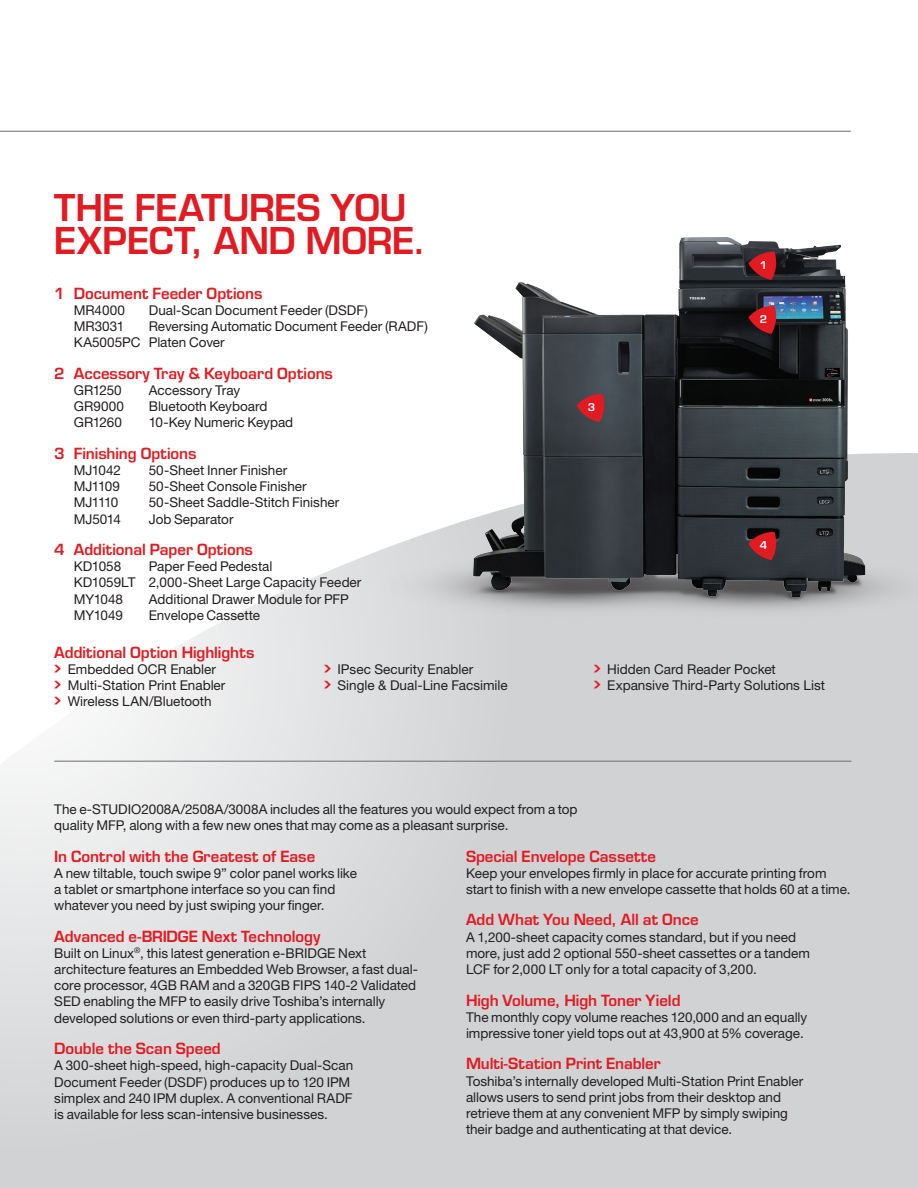
<style>
.page{position:relative;width:918px;height:1188px;background:#fff}
.page>*{position:absolute;margin:0;border:0;box-sizing:border-box;transform-origin:0 0}
.Section_title_gradie{font:600 36px/32.4px "Eurostile LT Std";letter-spacing:-.01em;color:#e21a21}
.Sub_heading_level_1{font:600 15px "Eurostile LT Std";color:#e21a21}
.Main_text_BLACK{font:13.5px/16.2px "Helvetica Neue LT Std";color:#231f20}
.t1{font:600 10.5px "Eurostile LT Std";color:#fff}
.s1{font-family:"Chevron";font-size:19.5px;color:#e21a21}
</style>
<div class="page">
<div style="left:0;top:622px;width:918px;height:566px;background:#d1d2d4"></div>
<svg style="left:0;top:558px;width:515px;height:597px"></svg>
<hr style="left:0;top:131px;width:851px;height:1px;background:#6c6d70">
<img style="left:359px;top:238px;width:559px;height:384px">
<svg style="left:748px;top:252px;width:30px;height:28px"></svg>
<svg style="left:748px;top:306px;width:30px;height:28px"></svg>
<svg style="left:748px;top:532px;width:30px;height:28px"></svg>
<svg style="left:577px;top:394px;width:29px;height:28px"></svg>
<hr style="left:54px;top:761px;width:797px;height:1px;background:#6c6d70">
<p class="Section_title_gradie" style="left:54px;top:192px;width:373px">THE FEATURES YOU<br>EXPECT, AND MORE.</p>
<p class="Sub_heading_level_1" style="left:54px;top:284px;width:210px">1 Document Feeder Options</p>
<p class="Main_text_BLACK" style="left:74px;top:302px;width:53px">MR4000</p>
<p class="Main_text_BLACK" style="left:149px;top:302px;width:221px">Dual-Scan Document Feeder (DSDF)</p>
<p class="Main_text_BLACK" style="left:74px;top:318px;width:52px">MR3031</p>
<p class="Main_text_BLACK" style="left:149px;top:318px;width:281px">Reversing Automatic Document Feeder (RADF)</p>
<p class="Main_text_BLACK" style="left:74px;top:334px;width:152px">KA5005PC Platen Cover</p>
<p class="Sub_heading_level_1" style="left:54px;top:364px;width:280px">2 Accessory Tray &amp; Keyboard Options</p>
<p class="Main_text_BLACK" style="left:74px;top:382px;width:50px">GR1250</p>
<p class="Main_text_BLACK" style="left:149px;top:382px;width:93px">Accessory Tray</p>
<p class="Main_text_BLACK" style="left:74px;top:398px;width:52px">GR9000</p>
<p class="Main_text_BLACK" style="left:149px;top:398px;width:120px">Bluetooth Keyboard</p>
<p class="Main_text_BLACK" style="left:74px;top:414px;width:50px">GR1260</p>
<p class="Main_text_BLACK" style="left:149px;top:414px;width:146px">10-Key Numeric Keypad</p>
<p class="Sub_heading_level_1" style="left:54px;top:444px;width:144px">3 Finishing Options</p>
<p class="Main_text_BLACK" style="left:74px;top:462px;width:49px">MJ1042</p>
<p class="Main_text_BLACK" style="left:149px;top:462px;width:140px">50-Sheet Inner Finisher</p>
<p class="Main_text_BLACK" style="left:74px;top:478px;width:48px">MJ1109</p>
<p class="Main_text_BLACK" style="left:149px;top:478px;width:159px">50-Sheet Console Finisher</p>
<p class="Main_text_BLACK" style="left:74px;top:494px;width:46px">MJ1110</p>
<p class="Main_text_BLACK" style="left:149px;top:494px;width:192px">50-Sheet Saddle-Stitch Finisher</p>
<p class="Main_text_BLACK" style="left:74px;top:510px;width:49px">MJ5014</p>
<p class="Main_text_BLACK" style="left:149px;top:510px;width:86px">Job Separator</p>
<p class="Sub_heading_level_1" style="left:54px;top:540px;width:200px">4 Additional Paper Options</p>
<p class="Main_text_BLACK" style="left:74px;top:558px;width:49px">KD1058</p>
<p class="Main_text_BLACK" style="left:149px;top:558px;width:125px">Paper Feed Pedestal</p>
<p class="Main_text_BLACK" style="left:74px;top:574px;width:289px">KD1059LT 2,000-Sheet Large Capacity Feeder</p>
<p class="Main_text_BLACK" style="left:74px;top:591px;width:51px">MY1048</p>
<p class="Main_text_BLACK" style="left:149px;top:591px;width:202px">Additional Drawer Module for PFP</p>
<p class="Main_text_BLACK" style="left:74px;top:607px;width:51px">MY1049</p>
<p class="Main_text_BLACK" style="left:149px;top:607px;width:113px">Envelope Cassette</p>
<p class="Sub_heading_level_1" style="left:54px;top:643px;width:202px">Additional Option Highlights</p>
<p class="Main_text_BLACK" style="left:54px;top:661px;width:163px"><span class="s1">•</span> Embedded OCR Enabler</p>
<p class="Main_text_BLACK" style="left:54px;top:677px;width:173px"><span class="s1">•</span> Multi-Station Print Enabler</p>
<p class="Main_text_BLACK" style="left:54px;top:693px;width:159px"><span class="s1">•</span> Wireless LAN/Bluetooth</p>
<p class="Main_text_BLACK" style="left:324px;top:661px;width:151px"><span class="s1">•</span> IPsec Security Enabler</p>
<p class="Main_text_BLACK" style="left:324px;top:677px;width:185px"><span class="s1">•</span> Single &amp; Dual-Line Facsimile</p>
<p class="t1" style="left:760px;top:258px;width:9px">1</p>
<p class="t1" style="left:588px;top:400px;width:9px">3</p>
<p class="t1" style="left:760px;top:312px;width:9px">2</p>
<p class="t1" style="left:760px;top:538px;width:9px">4</p>
<p class="Main_text_BLACK" style="left:594px;top:661px;width:184px"><span class="s1">•</span> Hidden Card Reader Pocket</p>
<p class="Main_text_BLACK" style="left:594px;top:677px;width:233px"><span class="s1">•</span> Expansive Third-Party Solutions List</p>
<p class="Main_text_BLACK" style="left:54px;top:801px;width:525px">The e-STUDIO2008A/2508A/3008A includes all the features you would expect from a top quality MFP, along with a few new ones that may come as a pleasant surprise.</p>
<p class="Sub_heading_level_1" style="left:54px;top:847px;width:263px">In Control with the Greatest of Ease</p>
<p class="Main_text_BLACK" style="left:54px;top:865px;width:304px">A new tiltable, touch swipe 9” color panel works like a tablet or smartphone interface so you can find whatever you need by just swiping your finger.</p>
<p class="Sub_heading_level_1" style="left:54px;top:927px;width:268px">Advanced e-BRIDGE Next Technology</p>
<p class="Main_text_BLACK" style="left:54px;top:945px;width:365px">Built on Linux<sup>®</sup>, this latest generation e-BRIDGE Next architecture features an Embedded Web Browser, a fast dual&shy;core processor, 4GB RAM and a 320GB FIPS 140-2 Validated SED enabling the MFP to easily drive Toshiba’s internally developed solutions or even third-party applications.</p>
<p class="Sub_heading_level_1" style="left:54px;top:1039px;width:168px">Double the Scan Speed</p>
<p class="Main_text_BLACK" style="left:54px;top:1057px;width:301px">A 300-sheet high-speed, high-capacity Dual-Scan Document Feeder (DSDF) produces up to 120 IPM simplex and 240 IPM duplex. A conventional RADF is available for less scan-intensive businesses.</p>
<p class="Sub_heading_level_1" style="left:466px;top:847px;width:192px">Special Envelope Cassette</p>
<p class="Main_text_BLACK" style="left:466px;top:865px;width:386px">Keep your envelopes firmly in place for accurate printing from start to finish with a new envelope cassette that holds 60 at a time.</p>
<p class="Sub_heading_level_1" style="left:466px;top:911px;width:234px">Add What You Need, All at Once</p>
<p class="Main_text_BLACK" style="left:466px;top:929px;width:346px">A 1,200-sheet capacity comes standard, but if you need more, just add 2 optional 550-sheet cassettes or a tandem<br>LCF for 2,000 LT only for a total capacity of 3,200.</p>
<p class="Sub_heading_level_1" style="left:466px;top:991px;width:216px">High Volume, High Toner Yield</p>
<p class="Main_text_BLACK" style="left:466px;top:1009px;width:343px">The monthly copy volume reaches 120,000 and an equally impressive toner yield tops out at 43,900 at 5% coverage.</p>
<p class="Sub_heading_level_1" style="left:466px;top:1055px;width:196px">Multi-Station Print Enabler</p>
<p class="Main_text_BLACK" style="left:466px;top:1073px;width:339px">Toshiba’s internally developed Multi-Station Print Enabler allows users to send print jobs from their desktop and retrieve them at any convenient MFP by simply swiping their badge and authenticating at that device.</p>
</div>
